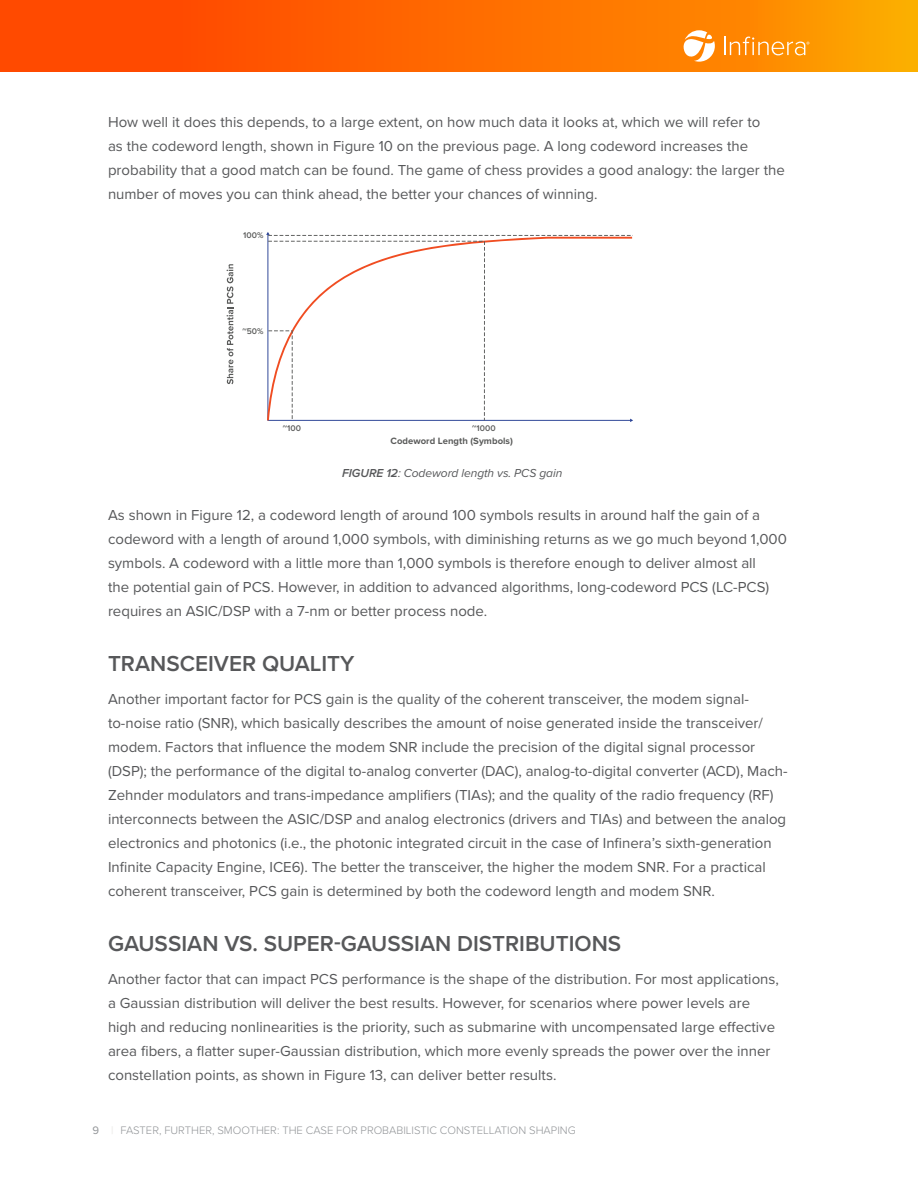
<style>
.page{position:relative;width:918px;height:1188px;background:#fff}
.page>*{position:absolute;margin:0;border:0;box-sizing:border-box;transform-origin:0 0}
.Body_Header{font:600 22.5px "Proxima Nova";color:#57585a}
.Body_Text{font:15px/24px "Proxima Nova";color:#57585a}
.Notation{font:italic 12px "Proxima Nova";letter-spacing:-.005em;color:#57585a}
.t1{font:300 11.25px "Proxima Nova";color:#919497}
.t2{font:700 9.45px "Proxima Nova";letter-spacing:.005em;color:#5a5b5a}
.t3{font:600 8.55px "Proxima Nova";letter-spacing:.005em;color:#5a5b5a}
.s1{font-weight:600}
.s2{font-weight:400}
.s3{font-weight:400;color:#e7e6e4}
</style>
<div class="page">
<svg style="left:0;top:0;width:918px;height:72px;background:#fe6b00"></svg>
<svg style="left:682px;top:30px;width:33px;height:32px"></svg>
<svg style="left:724px;top:37px;width:85px;height:18px;background:#fea335"></svg>
<svg style="left:227px;top:264px;width:6px;height:120px"></svg>
<svg style="left:266px;top:232px;width:367px;height:190px"></svg>
<p class="Body_Text" style="left:108px;top:109px;width:678px">How well it does this depends, to a large extent, on how much data it looks at, which we will refer to<br>as the codeword length, shown in Figure 10 on the previous page. A long codeword increases the probability that a good match can be found. The game of chess provides a good analogy: the larger the number of moves you can think ahead, the better your chances of winning.</p>
<p class="t3" style="left:243px;top:228px;width:22px">100%</p>
<p class="t3" style="left:242px;top:325px;width:23px">~50%</p>
<p class="t3" style="left:472px;top:422px;width:25px">~1000</p>
<p class="Notation" style="left:342px;top:464px;width:222px"><span class="s1">FIGURE 12</span>: Codeword length vs. PCS gain</p>
<p class="Body_Text" style="left:108px;top:502px;width:681px">As shown in Figure 12, a codeword length of around 100 symbols results in around half the gain of a codeword with a length of around 1,000 symbols, with diminishing returns as we go much beyond 1,000 symbols. A codeword with a little more than 1,000 symbols is therefore enough to deliver almost all<br>the potential gain of PCS. However, in addition to advanced algorithms, long-codeword PCS (LC-PCS) requires an ASIC/DSP with a 7-nm or better process node.</p>
<p class="Body_Header" style="left:108px;top:647px;width:248px">TRANSCEIVER QUALITY</p>
<p class="Body_Text" style="left:108px;top:686px;width:681px">Another important factor for PCS gain is the quality of the coherent transceiver, the modem signal&shy;to-noise ratio (SNR), which basically describes the amount of noise generated inside the transceiver/ modem. Factors that influence the modem SNR include the precision of the digital signal processor (DSP); the performance of the digital to-analog converter (DAC), analog-to-digital converter (ACD), Mach-Zehnder modulators and trans-impedance amplifiers (TIAs); and the quality of the radio frequency (RF) interconnects between the ASIC/DSP and analog electronics (drivers and TIAs) and between the analog electronics and photonics (i.e., the photonic integrated circuit in the case of Infinera’s sixth-generation Infinite Capacity Engine, ICE6). The better the transceiver, the higher the modem SNR. For a practical coherent transceiver, PCS gain is determined by both the codeword length and modem SNR.</p>
<p class="Body_Header" style="left:108px;top:927px;width:515px">GAUSSIAN VS. SUPER-GAUSSIAN DISTRIBUTIONS</p>
<p class="Body_Text" style="left:108px;top:967px;width:672px">Another factor that can impact PCS performance is the shape of the distribution. For most applications, a Gaussian distribution will deliver the best results. However, for scenarios where power levels are high and reducing nonlinearities is the priority, such as submarine with uncompensated large effective area fibers, a flatter super-Gaussian distribution, which more evenly spreads the power over the inner constellation points, as shown in Figure 13, can deliver better results.</p>
<p class="t3" style="left:283px;top:422px;width:20px">~100</p>
<p class="t2" style="left:390px;top:434px;width:124px">Codeword Length (Symbols)</p>
<p class="t1" style="left:93px;top:1122px;width:485px"><span class="s2">9</span> <span class="s3">|</span> FASTER, FURTHER, SMOOTHER: THE CASE FOR PROBABILISTIC CONSTELLATION SHAPING</p>
</div>
